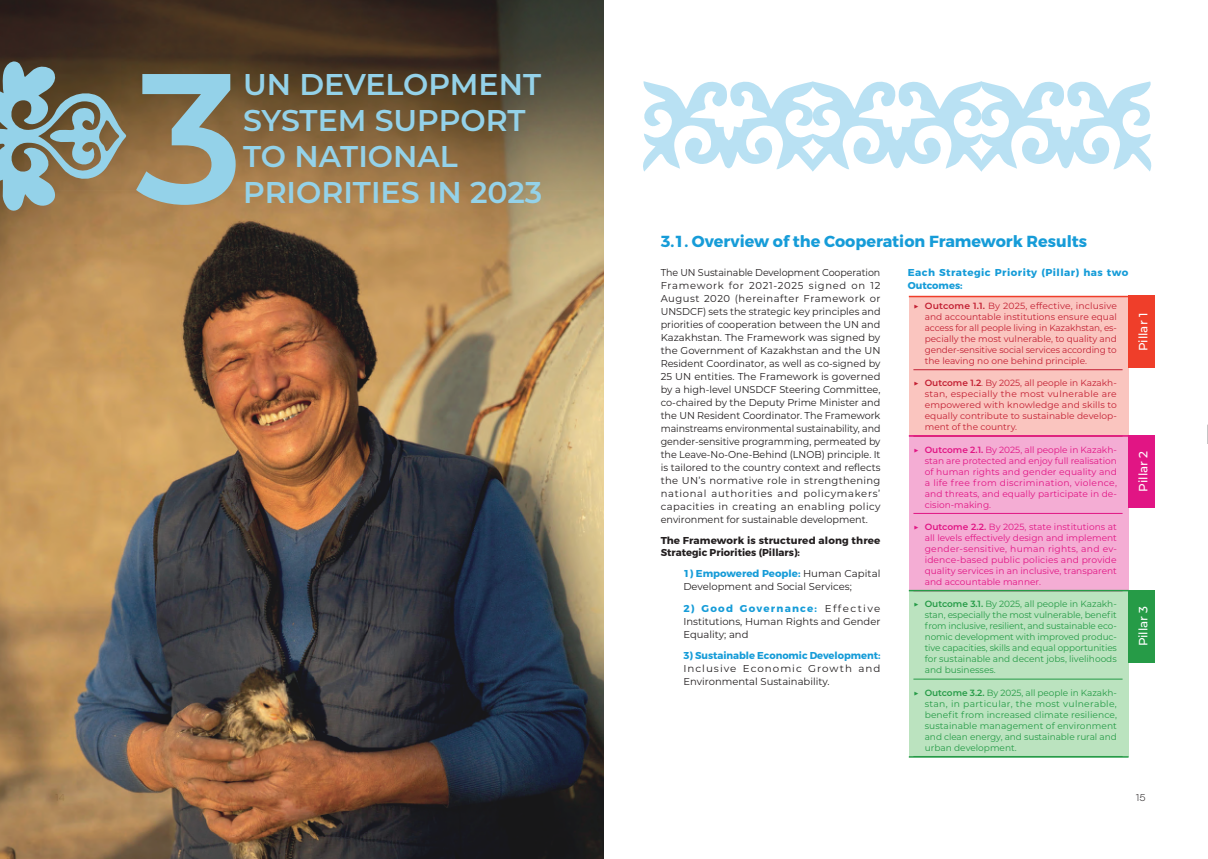
<style>
.page{position:relative;width:1208px;height:859px;background:#fff}
.page>*{position:absolute;margin:0;border:0;box-sizing:border-box;transform-origin:0 0}
.t1{font:600 184.3px "Montserrat";color:#94d2e9}
.t2{font:600 30px/36px "Montserrat";color:#94d2e9}
.t3{font:700 16px "Montserrat";color:#169cd8}
.t4{font:500 12px "Montserrat";color:#fff}
.t5{font:10px/13px "Montserrat";color:#231f20;text-align:justify;scale:.95 1}
.t6{font:10px/13px "Montserrat";color:#231f20}
.t7{font:700 10px/12px "Montserrat";color:#231f20}
.t8{font:700 10px/13px "Montserrat";letter-spacing:.045em;color:#169cd8}
.t9{font:700 10px "Montserrat";color:#169cd8}
.t10{font:300 10px "Stolzl";color:#231f20}
.t11{font:9px/11px "Montserrat";color:#269b47;text-align:justify}
.t12{font:9px/11px "Montserrat";color:#e11584;text-align:justify}
.t13{font:9px/11px "Montserrat";color:#c21f32;text-align:justify}
.s1{font-weight:700;color:#169cd8}
.s2{font-weight:600}
</style>
<div class="page">
<img style="left:0;top:0;width:603px;height:859px">
<svg style="left:1207px;top:425px;width:1px;height:19px"></svg>
<svg style="left:0;top:61px;width:127px;height:151px;background:#838d82"></svg>
<svg style="left:643px;top:81px;width:509px;height:91px"></svg>
<div style="left:909px;top:296px;width:219px;height:141px;background:#fac5bf"></div>
<div style="left:909px;top:437px;width:219px;height:154px;background:#f4add4"></div>
<div style="left:909px;top:591px;width:219px;height:166px;background:#bbe3bf"></div>
<hr style="left:913px;top:369px;width:209px;height:1px;background:#c21f32">
<hr style="left:913px;top:513px;width:209px;height:1px;background:#e11584">
<hr style="left:913px;top:679px;width:209px;height:1px;background:#269b47">
<hr style="left:909px;top:435px;width:219px;height:2px;background:#e11584">
<hr style="left:909px;top:590px;width:219px;height:1px;background:#269b47">
<hr style="left:909px;top:756px;width:219px;height:2px;background:#269b47">
<div style="left:1128px;top:296px;width:26px;height:72px;background:#ef3e2a"></div>
<div style="left:1128px;top:435px;width:26px;height:72px;background:#e11584"></div>
<div style="left:1128px;top:590px;width:26px;height:72px;background:#269b47"></div>
<hr style="left:909px;top:296px;width:219px;height:1px;background:#ef3e2a">
<h1 class="t1" style="left:136px;top:7px;width:109px">3</h1>
<h2 class="t2" style="left:243px;top:65px;width:301px">UN DEVELOPMENT<br>SYSTEM SUPPORT<br>TO NATIONAL<br>PRIORITIES IN 2023</h2>
<h3 class="t3" style="left:660px;top:231px;width:428px">3.1. Overview of the Cooperation Framework Results</h3>
<p class="t5" style="left:660px;top:266px;width:233px">The UN Sustainable Development Cooperation Framework for 2021-2025 signed on 12<br>August 2020 (hereinafter Framework or UNSDCF) sets the strategic key principles and priorities of cooperation between the UN and Kazakhstan. The Framework was signed by the Government of Kazakhstan and the UN Resident Coordinator, as well as co-signed by 25 UN entities. The Framework is governed by a high-level UNSDCF Steering Committee, co-chaired by the Deputy Prime Minister and the UN Resident Coordinator. The Framework mainstreams environmental sustainability, and gender-sensitive programming, permeated by the Leave-No-One-Behind (LNOB) principle. It is tailored to the country context and reflects the UN’s normative role in strengthening national authorities and policymakers’ capacities in creating an enabling policy environment for sustainable development.</p>
<p class="t7" style="left:660px;top:534px;width:221px">The Framework is structured along three<br>Strategic Priorities (Pillars):</p>
<p class="t6" style="left:683px;top:567px;width:198px"><span class="s1">1) Empowered People:</span> Human Capital<br>Development and Social Services;</p>
<p class="t6" style="left:683px;top:601px;width:199px;text-align:justify"><span class="s1">2) Good Governance:</span> Effective Institutions, Human Rights and Gender Equality; and</p>
<p class="t9" style="left:683px;top:649px;width:198px">3) Sustainable Economic Development:</p>
<p class="t6" style="left:683px;top:662px;width:198px">Inclusive Economic Growth and<br>Environmental Sustainability.</p>
<p class="t8" style="left:907px;top:266px;width:222px">Each Strategic Priority (Pillar) has two<br>Outcomes:</p>
<p class="t13" style="left:924px;top:300px;width:194px;text-indent:-11px">▶ <span class="s2">Outcome 1.1.</span> By 2025, effective, inclusive and accountable institutions ensure equal access for all people living in Kazakhstan, es&shy;pecially the most vulnerable, to quality and gender-sensitive social services according to the leaving no one behind principle.</p>
<p class="t13" style="left:924px;top:377px;width:194px;text-indent:-11px">▶ <span class="s2">Outcome 1.2</span>. By 2025, all people in Kazakh&shy;stan, especially the most vulnerable are empowered with knowledge and skills to equally contribute to sustainable develop&shy;ment of the country.</p>
<p class="t12" style="left:924px;top:443px;width:194px;text-indent:-11px">▶ <span class="s2">Outcome 2.1.</span> By 2025, all people in Kazakh&shy;stan are protected and enjoy full realisation of human rights and gender equality and a life free from discrimination, violence, and threats, and equally participate in de&shy;cision-making.</p>
<p class="t12" style="left:924px;top:521px;width:194px;text-indent:-11px">▶ <span class="s2">Outcome 2.2.</span> By 2025, state institutions at all levels effectively design and implement gender-sensitive, human rights, and ev&shy;idence-based public policies and provide quality services in an inclusive, transparent and accountable manner.</p>
<p class="t11" style="left:924px;top:598px;width:194px;text-indent:-11px">▶ <span class="s2">Outcome 3.1.</span> By 2025, all people in Kazakh&shy;stan, especially the most vulnerable, benefit from inclusive, resilient, and sustainable eco&shy;nomic development with improved produc&shy;tive capacities, skills and equal opportunities for sustainable and decent jobs, livelihoods and businesses.</p>
<p class="t11" style="left:924px;top:686px;width:194px;text-indent:-11px">▶ <span class="s2">Outcome 3.2.</span> By 2025, all people in Kazakh&shy;stan, in particular, the most vulnerable, benefit from increased climate resilience, sustainable management of environment and clean energy, and sustainable rural and urban development.</p>
<p class="t4" style="left:1134px;top:351px;width:40px;rotate:-90deg">Pillar 1</p>
<p class="t4" style="left:1134px;top:492px;width:42px;rotate:-90deg">Pillar 2</p>
<p class="t4" style="left:1134px;top:646px;width:42px;rotate:-90deg">Pillar 3</p>
<p class="t10" style="left:1136px;top:790px;width:11px">15</p>
</div>
